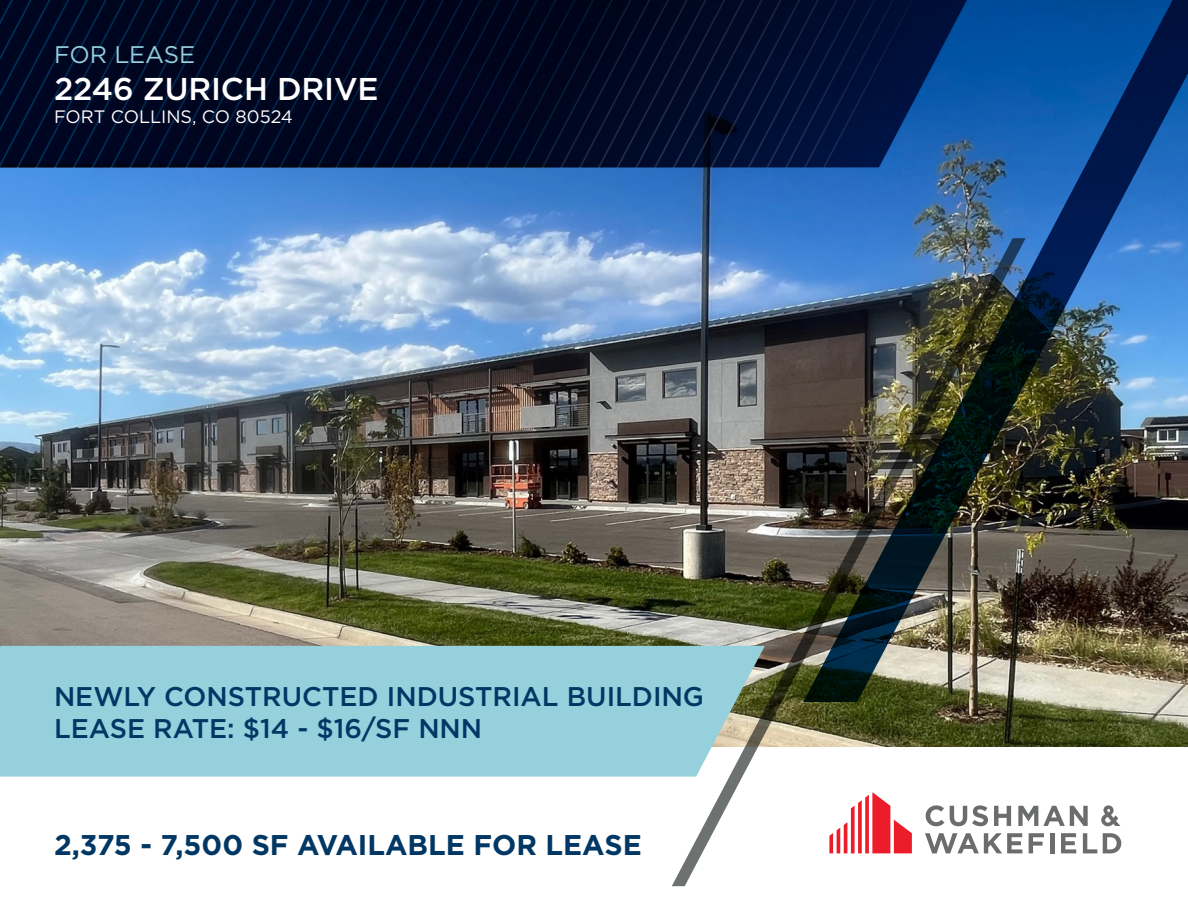
<style>
.page{position:relative;width:1188px;height:918px;background:#fff}
.page>*{position:absolute;margin:0;border:0;box-sizing:border-box;transform-origin:0 0}
.t1{font:500 31.5px "Gotham";letter-spacing:-.005em;color:#fff}
.t2{font:700 28.5px "Gotham";color:#003764}
.t3{font:500 27px/32.4px "Gotham";color:#003764}
.t4{font:24px "Gotham";color:#95d0dc}
.t5{font:18px "Gotham";color:#fff}
</style>
<div class="page">
<img style="left:0;top:167px;width:1188px;height:579px">
<hr style="left:1050px;top:833px;width:4px;height:20px;background:#6a6c6d">
<svg style="left:1061px;top:833px;width:15px;height:20px"></svg>
<svg style="left:1083px;top:833px;width:14px;height:20px"></svg>
<svg style="left:1103px;top:833px;width:18px;height:20px"></svg>
<svg style="left:1026px;top:806px;width:62px;height:20px"></svg>
<svg style="left:1029px;top:833px;width:15px;height:20px"></svg>
<svg style="left:1101px;top:805px;width:19px;height:21px"></svg>
<svg style="left:0;top:0;width:803px;height:167px;background:#000924"></svg>
<img style="left:803px;top:0;width:385px;height:702px">
<div style="left:0;top:646px;width:672px;height:131px;background:#95d0dc"></div>
<img style="left:672px;top:238px;width:354px;height:648px">
<p class="t4" style="left:54px;top:39px;width:143px">FOR LEASE</p>
<p class="t1" style="left:54px;top:68px;width:326px">2246 ZURICH DRIVE</p>
<p class="t5" style="left:54px;top:105px;width:241px">FORT COLLINS, CO 80524</p>
<p class="t3" style="left:54px;top:680px;width:652px">NEWLY CONSTRUCTED INDUSTRIAL BUILDING<br>LEASE RATE: $14 - $16/SF NNN</p>
<p class="t2" style="left:54px;top:826px;width:589px">2,375 - 7,500 SF AVAILABLE FOR LEASE</p>
</div>
